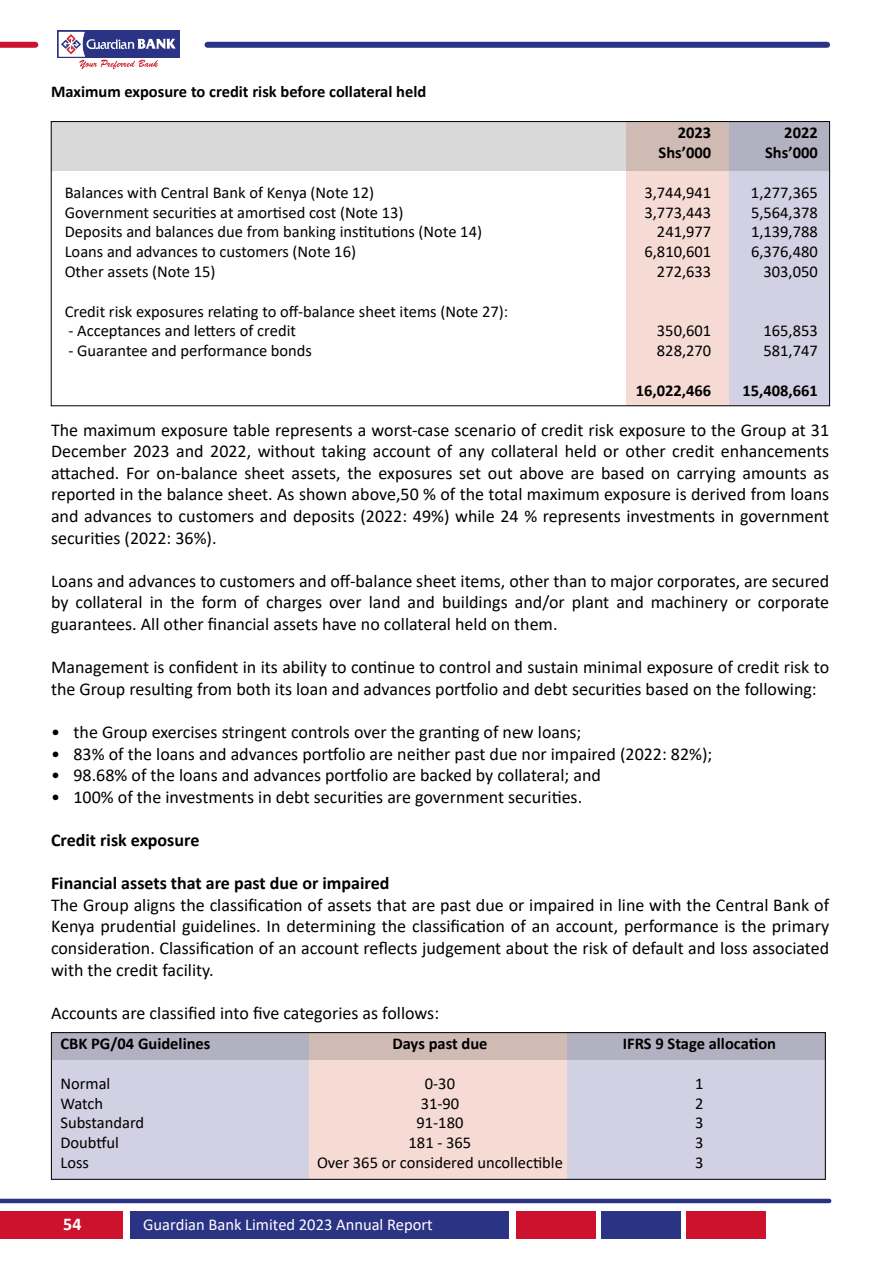
<style>
.page{position:relative;width:893px;height:1263px;background:#fff}
.page>*{position:absolute;margin:0;border:0;box-sizing:border-box;transform-origin:0 0}
.t1{font:18px/21.6px "Calibri";color:#000;text-align:justify}
.t2{font:700 18px "Calibri";color:#000}
.t3{font:700 18px "Calibri";color:#fff}
.t4{font:16.5px "Calibri";color:#000}
.t5{font:700 16.5px "Calibri";color:#000}
.t6{font:16.5px "Calibri";color:#fff}
</style>
<div class="page">
<div style="left:686px;top:1211px;width:79px;height:28px;background:#cd122d"></div>
<div style="left:130px;top:1211px;width:378px;height:28px;background:#2b3484"></div>
<div style="left:601px;top:1211px;width:79px;height:28px;background:#2b3484"></div>
<div style="left:516px;top:1211px;width:80px;height:28px;background:#cd122d"></div>
<div style="left:0;top:1211px;width:122px;height:28px;background:#cd122d"></div>
<div style="left:58px;top:31px;width:122px;height:27px;background:#2b3484"></div>
<svg style="left:59px;top:32px;width:117px;height:37px"></svg>
<hr style="left:0;top:1199px;width:829px;height:4px;background:#2b3484">
<div style="left:207px;top:42px;width:620px;height:6px;background:#2b3484"></div>
<div style="left:0;top:42px;width:35px;height:6px;background:#cd122d"></div>
<div style="left:567px;top:1032px;width:258px;height:147px;background:#d2d0e3"></div>
<div style="left:51px;top:1032px;width:258px;height:147px;background:#d2d0e3"></div>
<div style="left:309px;top:1032px;width:258px;height:147px;background:#f5dbd4"></div>
<svg style="left:53px;top:1034px;width:770px;height:26px;fill:#b2b1c1"></svg>
<div style="left:51px;top:1032px;width:774px;height:147px;border:1px solid #000"></div>
<div style="left:728px;top:121px;width:102px;height:285px;background:#d2d0e3"></div>
<div style="left:626px;top:121px;width:102px;height:285px;background:#f5dbd4"></div>
<svg style="left:53px;top:123px;width:775px;height:48px;fill:#d9d9d9"></svg>
<p class="t5" style="left:51px;top:80px;width:377px">Maximum exposure to credit risk before collateral held</p>
<p class="t5" style="left:678px;top:121px;width:35px">2023</p>
<p class="t5" style="left:784px;top:121px;width:35px">2022</p>
<p class="t5" style="left:659px;top:141px;width:54px">Shs’000</p>
<p class="t5" style="left:765px;top:141px;width:54px">Shs’000</p>
<p class="t4" style="left:65px;top:181px;width:311px">Balances with Central Bank of Kenya (Note 12)</p>
<p class="t4" style="left:644px;top:181px;width:68px">3,744,941</p>
<p class="t4" style="left:751px;top:181px;width:68px">1,277,365</p>
<p class="t4" style="left:65px;top:201px;width:340px">Government securities at amortised cost (Note 13)</p>
<p class="t4" style="left:644px;top:201px;width:68px">3,773,443</p>
<p class="t4" style="left:751px;top:201px;width:68px">5,564,378</p>
<p class="t4" style="left:65px;top:220px;width:419px">Deposits and balances due from banking institutions (Note 14)</p>
<p class="t4" style="left:657px;top:220px;width:56px">241,977</p>
<p class="t4" style="left:751px;top:220px;width:68px">1,139,788</p>
<p class="t4" style="left:65px;top:240px;width:293px">Loans and advances to customers (Note 16)</p>
<p class="t4" style="left:644px;top:240px;width:68px">6,810,601</p>
<p class="t4" style="left:751px;top:240px;width:68px">6,376,480</p>
<p class="t4" style="left:65px;top:260px;width:152px">Other assets (Note 15)</p>
<p class="t4" style="left:657px;top:260px;width:56px">272,633</p>
<p class="t4" style="left:763px;top:260px;width:56px">303,050</p>
<p class="t4" style="left:65px;top:300px;width:445px">Credit risk exposures relating to off-balance sheet items (Note 27):</p>
<p class="t4" style="left:68px;top:319px;width:229px">- Acceptances and letters of credit</p>
<p class="t4" style="left:657px;top:319px;width:56px">350,601</p>
<p class="t4" style="left:763px;top:319px;width:56px">165,853</p>
<p class="t4" style="left:68px;top:339px;width:245px">- Guarantee and performance bonds</p>
<p class="t4" style="left:657px;top:339px;width:56px">828,270</p>
<p class="t4" style="left:763px;top:339px;width:56px">581,747</p>
<p class="t5" style="left:636px;top:379px;width:77px">16,022,466</p>
<p class="t5" style="left:742px;top:379px;width:77px">15,408,661</p>
<p class="t1" style="left:51px;top:418px;width:780px">The maximum exposure table represents a worst-case scenario of credit risk exposure to the Group at 31<br>December 2023 and 2022, without taking account of any collateral held or other credit enhancements attached. For on-balance sheet assets, the exposures set out above are based on carrying amounts as reported in the balance sheet. As shown above,50 % of the total maximum exposure is derived from loans and advances to customers and deposits (2022: 49%) while 24 % represents investments in government securities (2022: 36%).</p>
<p class="t1" style="left:51px;top:569px;width:780px">Loans and advances to customers and off-balance sheet items, other than to major corporates, are secured by collateral in the form of charges over land and buildings and/or plant and machinery or corporate guarantees. All other financial assets have no collateral held on them.</p>
<p class="t1" style="left:51px;top:656px;width:780px">Management is confident in its ability to continue to control and sustain minimal exposure of credit risk to the Group resulting from both its loan and advances portfolio and debt securities based on the following:</p>
<p class="t1" style="left:51px;top:721px;width:532px">• the Group exercises stringent controls over the granting of new loans;</p>
<p class="t1" style="left:51px;top:742px;width:663px">• 83% of the loans and advances portfolio are neither past due nor impaired (2022: 82%);</p>
<p class="t1" style="left:51px;top:764px;width:551px">• 98.68% of the loans and advances portfolio are backed by collateral; and</p>
<p class="t1" style="left:51px;top:785px;width:533px">• 100% of the investments in debt securities are government securities.</p>
<p class="t2" style="left:51px;top:827px;width:150px">Credit risk exposure</p>
<p class="t2" style="left:51px;top:870px;width:340px">Financial assets that are past due or impaired</p>
<p class="t1" style="left:51px;top:893px;width:780px">The Group aligns the classification of assets that are past due or impaired in line with the Central Bank of Kenya prudential guidelines. In determining the classification of an account, performance is the primary consideration. Classification of an account reflects judgement about the risk of default and loss associated with the credit facility.</p>
<p class="t1" style="left:51px;top:1001px;width:390px">Accounts are classified into five categories as follows:</p>
<p class="t5" style="left:60px;top:1032px;width:152px">CBK PG/04 Guidelines</p>
<p class="t5" style="left:392px;top:1032px;width:97px">Days past due</p>
<p class="t5" style="left:623px;top:1032px;width:155px">IFRS 9 Stage allocation</p>
<p class="t4" style="left:60px;top:1072px;width:51px">Normal</p>
<p class="t4" style="left:425px;top:1072px;width:32px">0-30</p>
<p class="t4" style="left:695px;top:1072px;width:10px">1</p>
<p class="t4" style="left:60px;top:1092px;width:44px">Watch</p>
<p class="t4" style="left:421px;top:1092px;width:40px">31-90</p>
<p class="t4" style="left:695px;top:1092px;width:10px">2</p>
<p class="t4" style="left:60px;top:1111px;width:85px">Substandard</p>
<p class="t4" style="left:416px;top:1111px;width:48px">91-180</p>
<p class="t4" style="left:695px;top:1111px;width:10px">3</p>
<p class="t4" style="left:60px;top:1131px;width:60px">Doubtful</p>
<p class="t4" style="left:409px;top:1131px;width:64px">181 - 365</p>
<p class="t4" style="left:695px;top:1131px;width:10px">3</p>
<p class="t4" style="left:60px;top:1151px;width:30px">Loss</p>
<p class="t4" style="left:317px;top:1151px;width:247px">Over 365 or considered uncollectible</p>
<p class="t4" style="left:695px;top:1151px;width:10px">3</p>
<p class="t3" style="left:63px;top:1211px;width:20px">54</p>
<p class="t6" style="left:143px;top:1213px;width:291px">Guardian Bank Limited 2023 Annual Report</p>
</div>
